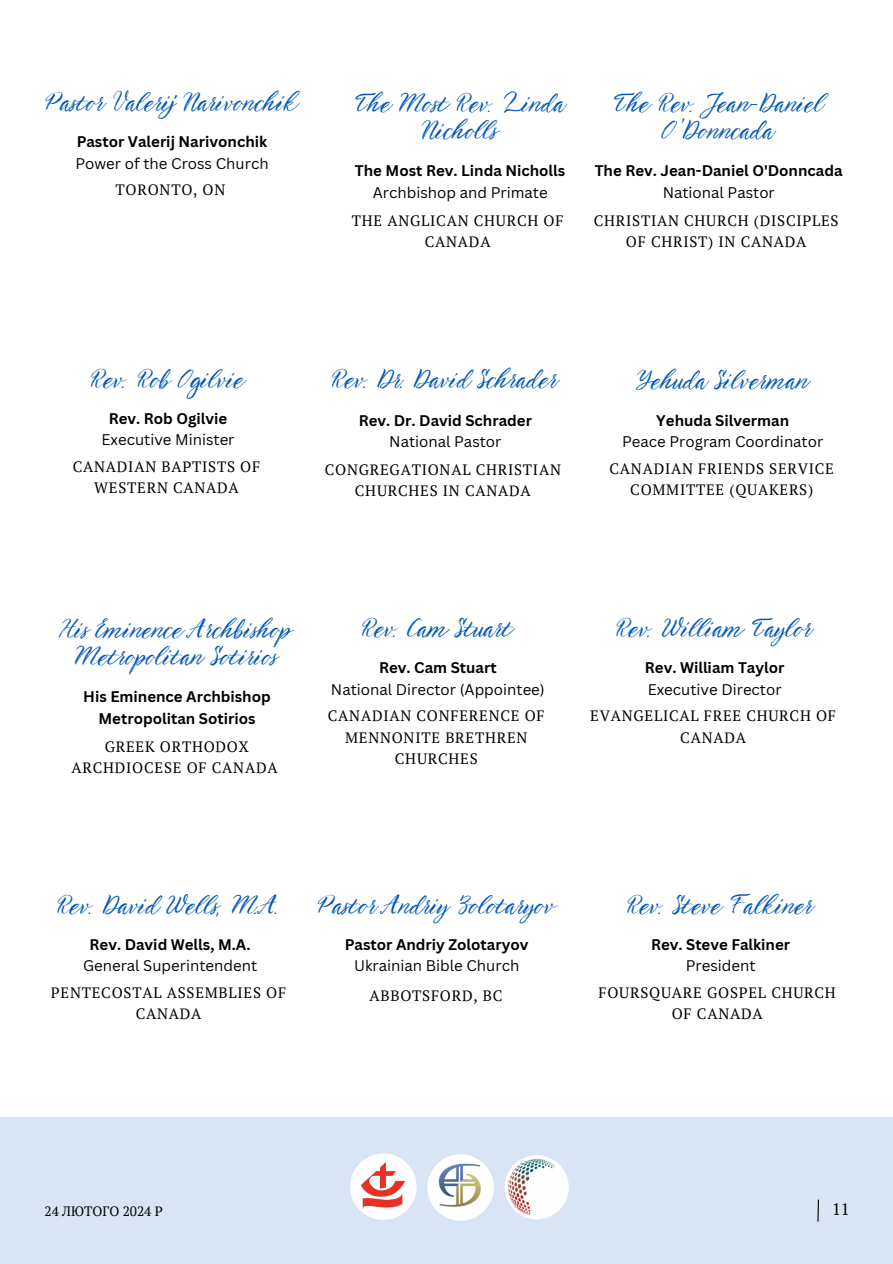
<style>
.page{position:relative;width:893px;height:1264px;background:#fff}
.page>*{position:absolute;margin:0;border:0;box-sizing:border-box;transform-origin:0 0}
.t1{font:30px/27px "TT Berlinerins Script";color:#0057b7;text-align:center}
.t2{font:16.5px "PT Serif";color:#000}
.t3{font:15px/21.3px "PT Serif";letter-spacing:.05em;color:#000;text-align:center}
.t4{font:700 15px/21.3px "Canva Sans";color:#000;text-align:center}
.t5{font:15px "Canva Sans";color:#000}
.t6{font:13.5px "PT Serif";color:#000}
</style>
<div class="page">
<div style="left:0;top:1117px;width:892px;height:146px;background:#d9e5f4"></div>
<svg style="left:817px;top:1199px;width:1px;height:22px"></svg>
<svg style="left:350px;top:1153px;width:66px;height:66px"></svg>
<img style="left:504px;top:1155px;width:64px;height:64px;border-radius:50%">
<img style="left:362px;top:1162px;width:42px;height:46px">
<svg style="left:427px;top:1154px;width:66px;height:66px"></svg>
<img style="left:430px;top:1156px;width:60px;height:61px;border-radius:50%">
<h1 class="t1" style="left:44px;top:88px;width:254px">Pastor Valerij Narivonchik</h1>
<p class="t4" style="left:77px;top:131px;width:192px">Pastor Valerij Narivonchik</p>
<p class="t5" style="left:75px;top:153px;width:195px">Power of the Cross Church</p>
<p class="t3" style="left:115px;top:179px;width:111px">TORONTO, ON</p>
<h1 class="t1" style="left:353px;top:88px;width:213px">The Most Rev. Linda<br>Nicholls</h1>
<p class="t4" style="left:355px;top:160px;width:212px">The Most Rev. Linda Nicholls</p>
<p class="t5" style="left:373px;top:182px;width:176px">Archbishop and Primate</p>
<p class="t3" style="left:352px;top:209px;width:213px">THE ANGLICAN CHURCH OF<br>CANADA</p>
<h1 class="t1" style="left:611px;top:88px;width:212px">The Rev. Jean-Daniel<br>O'Donncada</h1>
<p class="t4" style="left:594px;top:160px;width:249px">The Rev. Jean-Daniel O'Donncada</p>
<p class="t5" style="left:662px;top:182px;width:114px">National Pastor</p>
<p class="t3" style="left:593px;top:209px;width:246px">CHRISTIAN CHURCH (DISCIPLES<br>OF CHRIST) IN CANADA</p>
<h1 class="t1" style="left:89px;top:364px;width:156px">Rev. Rob Ogilvie</h1>
<p class="t4" style="left:109px;top:407px;width:120px">Rev. Rob Ogilvie</p>
<p class="t5" style="left:101px;top:429px;width:134px">Executive Minister</p>
<p class="t3" style="left:73px;top:455px;width:189px">CANADIAN BAPTISTS OF<br>WESTERN CANADA</p>
<h1 class="t1" style="left:330px;top:364px;width:228px">Rev. Dr. David Schrader</h1>
<p class="t4" style="left:358px;top:409px;width:175px">Rev. Dr. David Schrader</p>
<p class="t5" style="left:389px;top:431px;width:114px">National Pastor</p>
<p class="t3" style="left:325px;top:459px;width:238px">CONGREGATIONAL CHRISTIAN<br>CHURCHES IN CANADA</p>
<h1 class="t1" style="left:634px;top:365px;width:175px">Yehuda Silverman</h1>
<p class="t4" style="left:656px;top:409px;width:134px">Yehuda Silverman</p>
<p class="t5" style="left:622px;top:431px;width:203px">Peace Program Coordinator</p>
<p class="t3" style="left:609px;top:457px;width:226px">CANADIAN FRIENDS SERVICE<br>COMMITTEE (QUAKERS)</p>
<h1 class="t1" style="left:60px;top:614px;width:232px">His Eminence Archbishop<br>Metropolitan Sotirios</h1>
<p class="t4" style="left:83px;top:686px;width:189px">His Eminence Archbishop<br>Metropolitan Sotirios</p>
<p class="t3" style="left:71px;top:735px;width:208px">GREEK ORTHODOX<br>ARCHDIOCESE OF CANADA</p>
<h1 class="t1" style="left:360px;top:613px;width:153px">Rev. Cam Stuart</h1>
<p class="t4" style="left:379px;top:657px;width:119px">Rev. Cam Stuart</p>
<p class="t5" style="left:331px;top:678px;width:215px">National Director (Appointee)</p>
<p class="t3" style="left:328px;top:705px;width:218px">CANADIAN CONFERENCE OF<br>MENNONITE BRETHREN<br>CHURCHES</p>
<h1 class="t1" style="left:614px;top:613px;width:198px">Rev. William Taylor</h1>
<p class="t4" style="left:644px;top:657px;width:141px">Rev. William Taylor</p>
<p class="t5" style="left:647px;top:678px;width:135px">Executive Director</p>
<p class="t3" style="left:590px;top:705px;width:247px">EVANGELICAL FREE CHURCH OF<br>CANADA</p>
<h1 class="t1" style="left:56px;top:890px;width:227px">Rev. David Wells, M.A.</h1>
<p class="t4" style="left:89px;top:933px;width:162px">Rev. David Wells, M.A.</p>
<p class="t5" style="left:83px;top:955px;width:176px">General Superintendent</p>
<p class="t3" style="left:51px;top:981px;width:237px">PENTECOSTAL ASSEMBLIES OF<br>CANADA</p>
<h1 class="t1" style="left:316px;top:890px;width:239px">Pastor Andriy Zolotaryov</h1>
<p class="t4" style="left:345px;top:933px;width:185px">Pastor Andriy Zolotaryov</p>
<p class="t5" style="left:354px;top:955px;width:167px">Ukrainian Bible Church</p>
<p class="t3" style="left:369px;top:985px;width:135px">ABBOTSFORD, BC</p>
<h1 class="t1" style="left:625px;top:890px;width:188px">Rev. Steve Falkiner</h1>
<p class="t4" style="left:651px;top:933px;width:141px">Rev. Steve Falkiner</p>
<p class="t5" style="left:685px;top:955px;width:71px">President</p>
<p class="t3" style="left:598px;top:981px;width:239px">FOURSQUARE GOSPEL CHURCH<br>OF CANADA</p>
<p class="t6" style="left:45px;top:1201px;width:120px">24 ЛЮТОГО 2024 Р</p>
<p class="t2" style="left:832px;top:1197px;width:19px">11</p>
</div>
